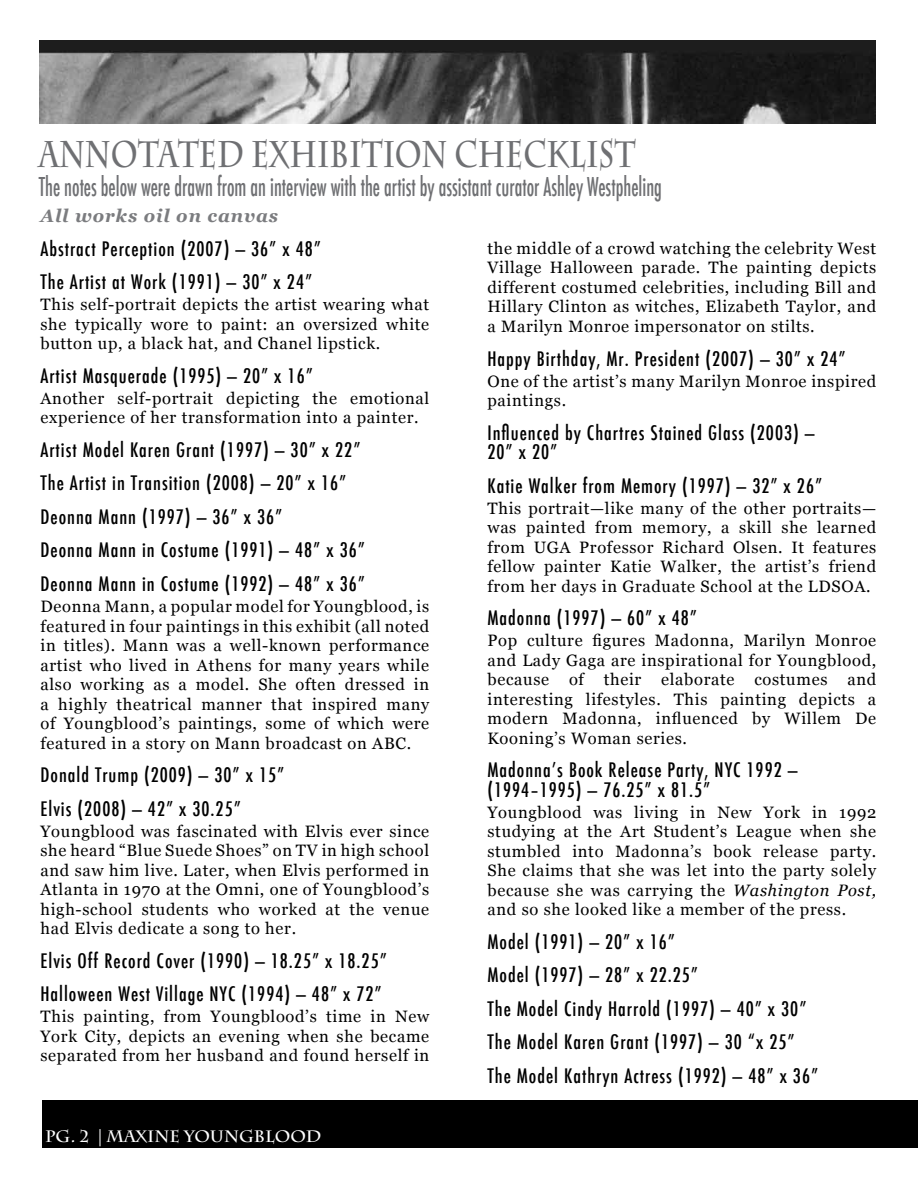
<style>
.page{position:relative;width:918px;height:1188px;background:#fff}
.page>*{position:absolute;margin:0;border:0;box-sizing:border-box;transform-origin:0 0}
.t1{font:700 37.05px "Charlemagne Std";color:#6f7073;scale:.77 1}
.t2{font:500 condensed 25.35px "Futura";color:#6f7073;scale:.77 1}
.t3{font:500 condensed 19.5px/33.6px "Futura";letter-spacing:.05em;color:#000}
.t4{font:italic 700 18px "Georgia";letter-spacing:.05em;color:#7b7c7f}
.t5{font:16.5px/19.5px "Georgia";letter-spacing:.04em;color:#000;text-align:justify}
.t6{font:700 16.5px "Charlemagne Std";color:#fff}
.s1{color:#e9e9ea}
.s2{font-style:italic}
</style>
<div class="page">
<div style="left:42px;top:1100px;width:876px;height:48px;background:#000"></div>
<img style="left:39px;top:40px;width:837px;height:83px">
<h1 class="t1" style="left:39px;top:133px;width:777px">ANNOTATED EXHIBITION CHECKLIST</h1>
<h2 class="t2" style="left:39px;top:170px;width:811px">The notes below were drawn from an interview with the artist by assistant curator Ashley Westpheling</h2>
<p class="t4" style="left:40px;top:204px;width:239px">All works oil on canvas</p>
<p class="t3" style="left:40px;top:232px;width:282px">Abstract Perception (2007) — 36” x 48”<br>The Artist at Work (1991) — 30” x 24”</p>
<p class="t5" style="left:40px;top:295px;width:390px">This self-portrait depicts the artist wearing what she typically wore to paint: an oversized white button up, a black hat, and Chanel lipstick.</p>
<p class="t3" style="left:40px;top:359px;width:274px">Artist Masquerade (1995) — 20” x 16”</p>
<p class="t5" style="left:40px;top:389px;width:390px">Another self-portrait depicting the emotional experience of her transformation into a painter.</p>
<p class="t3" style="left:40px;top:433px;width:326px">Artist Model Karen Grant (1997) — 30” x 22” The Artist in Transition (2008) — 20” x 16” Deonna Mann (1997) — 36” x 36”<br>Deonna Mann in Costume (1991) — 48” x 36” Deonna Mann in Costume (1992) — 48” x 36”</p>
<p class="t5" style="left:40px;top:597px;width:390px">Deonna Mann, a popular model for Youngblood, is featured in four paintings in this exhibit (all noted in titles). Mann was a well-known performance artist who lived in Athens for many years while also working as a model. She often dressed in a highly theatrical manner that inspired many of Youngblood’s paintings, some of which were featured in a story on Mann broadcast on ABC.</p>
<p class="t3" style="left:40px;top:758px;width:245px">Donald Trump (2009) — 30” x 15”<br>Elvis (2008) — 42” x 30.25”</p>
<p class="t5" style="left:40px;top:822px;width:390px">Youngblood was fascinated with Elvis ever since she heard “Blue Suede Shoes” on TV in high school and saw him live. Later, when Elvis performed in Atlanta in 1970 at the Omni, one of Youngblood’s high-school students who worked at the venue had Elvis dedicate a song to her.</p>
<p class="t3" style="left:40px;top:944px;width:348px">Elvis Off Record Cover (1990) — 18.25” x 18.25”<br>Halloween West Village NYC (1994) — 48” x 72”</p>
<p class="t5" style="left:40px;top:1007px;width:390px">This painting, from Youngblood’s time in New York City, depicts an evening when she became separated from her husband and found herself in</p>
<p class="t6" style="left:45px;top:1127px;width:278px">PG. 2 <span class="s1">|</span> MAXINE YOUNGBLOOD</p>
<p class="t5" style="left:488px;top:239px;width:390px">the middle of a crowd watching the celebrity West Village Halloween parade. The painting depicts different costumed celebrities, including Bill and Hillary Clinton as witches, Elizabeth Taylor, and a Marilyn Monroe impersonator on stilts.</p>
<p class="t3" style="left:488px;top:342px;width:360px">Happy Birthday, Mr. President (2007) — 30” x 24”</p>
<p class="t5" style="left:488px;top:371px;width:390px">One of the artist’s many Marilyn Monroe inspired paintings.</p>
<p class="t3" style="left:488px;top:423px;width:329px;line-height:19.5px">Influenced by Chartres Stained Glass (2003) —<br>20” x 20”</p>
<p class="t3" style="left:488px;top:469px;width:336px">Katie Walker from Memory (1997) — 32” x 26”</p>
<p class="t5" style="left:488px;top:499px;width:390px">This portrait—like many of the other portraits— was painted from memory, a skill she learned from UGA Professor Richard Olsen. It features fellow painter Katie Walker, the artist’s friend from her days in Graduate School at the LDSOA.</p>
<p class="t3" style="left:488px;top:601px;width:211px">Madonna (1997) — 60” x 48”</p>
<p class="t5" style="left:488px;top:631px;width:390px">Pop culture figures Madonna, Marilyn Monroe and Lady Gaga are inspirational for Youngblood, because of their elaborate costumes and interesting lifestyles. This painting depicts a modern Madonna, influenced by Willem De Kooning’s Woman series.</p>
<p class="t3" style="left:488px;top:760px;width:312px;line-height:19.5px">Madonna’s Book Release Party, NYC 1992 — (1994–1995) — 76.25” x 81.5”</p>
<p class="t5" style="left:488px;top:803px;width:390px">Youngblood was living in New York in 1992 studying at the Art Student’s League when she stumbled into Madonna’s book release party.<br>She claims that she was let into the party solely because she was carrying the <span class="s2">Washington Post, </span>and so she looked like a member of the press.</p>
<p class="t3" style="left:488px;top:925px;width:332px">Model (1991) — 20” x 16”<br>Model (1997) — 28” x 22.25”<br>The Model Cindy Harrold (1997) — 40” x 30” The Model Karen Grant (1997) — 30 “x 25” The Model Kathryn Actress (1992) — 48” x 36”</p>
</div>
